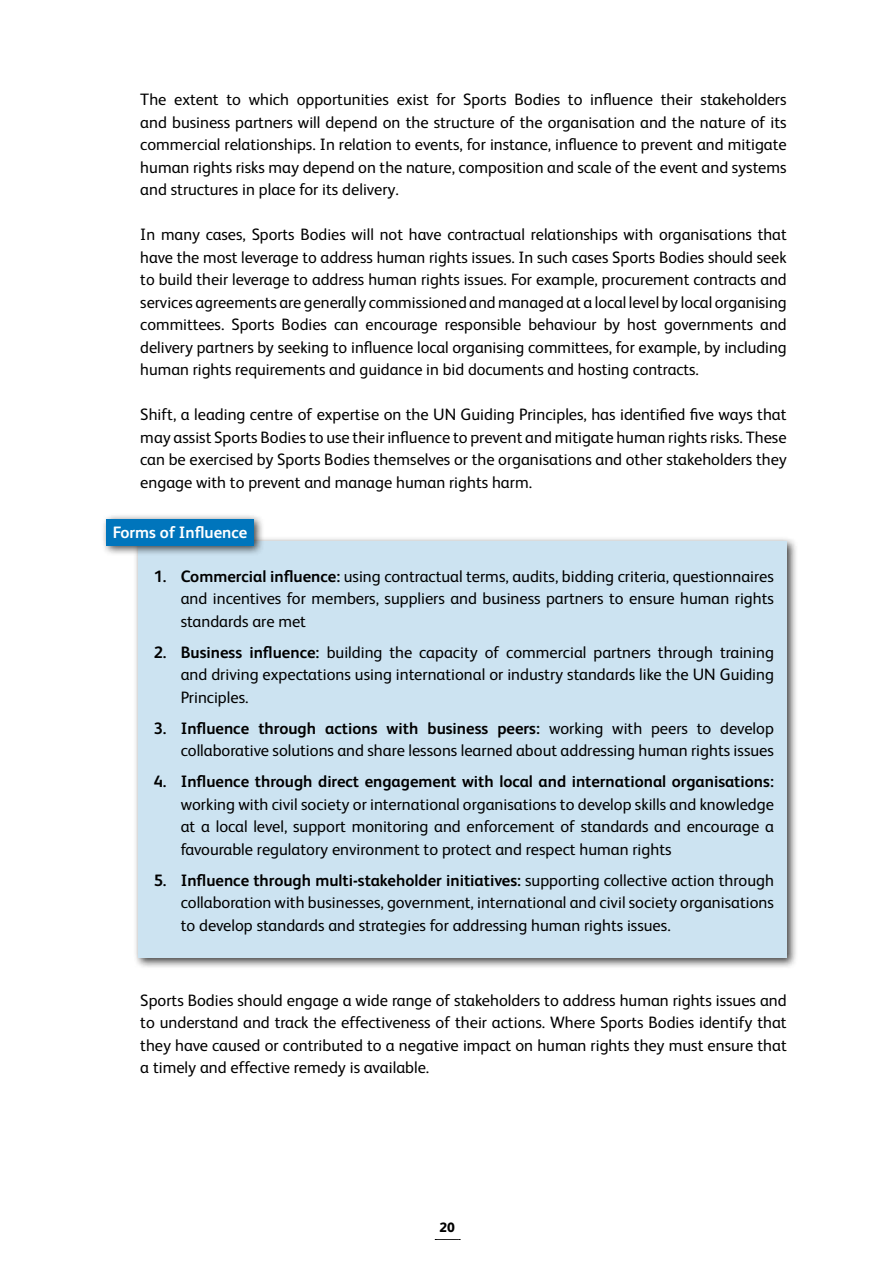
<style>
.page{position:relative;width:893px;height:1263px;background:#fff}
.page>*{position:absolute;margin:0;border:0;box-sizing:border-box;transform-origin:0 0}
.t1{font:16.5px/22.5px "FS Albert";color:#000;text-align:justify}
.t2{font:700 16.5px "FS Albert";color:#000}
.t3{font:700 16.5px "FS Albert";color:#fff}
.t4{font:800 13.5px "FS Albert";color:#000}
.s1{font-weight:700}
</style>
<div class="page">
<svg style="left:435px;top:1239px;width:25px;height:1px"></svg>
<div style="left:133px;top:536px;width:665px;height:433px;background:#000;opacity:.75"></div>
<div style="left:138px;top:541px;width:649px;height:417px;background:#cce3f1"></div>
<div style="left:101px;top:513px;width:164px;height:43px;background:#000;opacity:.75"></div>
<div style="left:106px;top:519px;width:148px;height:26px;background:#0075bc"></div>
<p class="t1" style="left:140px;top:88px;width:648px">The extent to which opportunities exist for Sports Bodies to influence their stakeholders and business partners will depend on the structure of the organisation and the nature of its commercial relationships. In relation to events, for instance, influence to prevent and mitigate human rights risks may depend on the nature, composition and scale of the event and systems and structures in place for its delivery.</p>
<p class="t1" style="left:140px;top:223px;width:648px">In many cases, Sports Bodies will not have contractual relationships with organisations that have the most leverage to address human rights issues. In such cases Sports Bodies should seek to build their leverage to address human rights issues. For example, procurement contracts and services agreements are generally commissioned and managed at a local level by local organising committees. Sports Bodies can encourage responsible behaviour by host governments and delivery partners by seeking to influence local organising committees, for example, by including human rights requirements and guidance in bid documents and hosting contracts.</p>
<p class="t1" style="left:140px;top:403px;width:648px">Shift, a leading centre of expertise on the UN Guiding Principles, has identified five ways that may assist Sports Bodies to use their influence to prevent and mitigate human rights risks. These can be exercised by Sports Bodies themselves or the organisations and other stakeholders they engage with to prevent and manage human rights harm.</p>
<p class="t3" style="left:113px;top:521px;width:136px">Forms of Influence</p>
<p class="t1" style="left:181px;top:564px;width:595px;text-indent:-27px"><span class="s1">1. Commercial influence:</span> using contractual terms, audits, bidding criteria, questionnaires and incentives for members, suppliers and business partners to ensure human rights standards are met</p>
<p class="t1" style="left:181px;top:640px;width:595px;text-indent:-27px"><span class="s1">2. Business influence:</span> building the capacity of commercial partners through training and driving expectations using international or industry standards like the UN Guiding Principles.</p>
<p class="t1" style="left:154px;top:716px;width:622px;text-align:right"><span class="s1">3. Influence through actions with business peers:</span> working with peers to develop collaborative solutions and share lessons learned about addressing human rights issues</p>
<p class="t2" style="left:154px;top:770px;width:622px">4. Influence through direct engagement with local and international organisations:</p>
<p class="t1" style="left:181px;top:792px;width:595px">working with civil society or international organisations to develop skills and knowledge at a local level, support monitoring and enforcement of standards and encourage a favourable regulatory environment to protect and respect human rights</p>
<p class="t1" style="left:181px;top:868px;width:595px;text-indent:-27px"><span class="s1">5. Influence through multi-stakeholder initiatives:</span> supporting collective action through collaboration with businesses, government, international and civil society organisations to develop standards and strategies for addressing human rights issues.</p>
<p class="t1" style="left:140px;top:988px;width:648px">Sports Bodies should engage a wide range of stakeholders to address human rights issues and to understand and track the effectiveness of their actions. Where Sports Bodies identify that they have caused or contributed to a negative impact on human rights they must ensure that a timely and effective remedy is available.</p>
<p class="t4" style="left:439px;top:1218px;width:17px">20</p>
</div>
